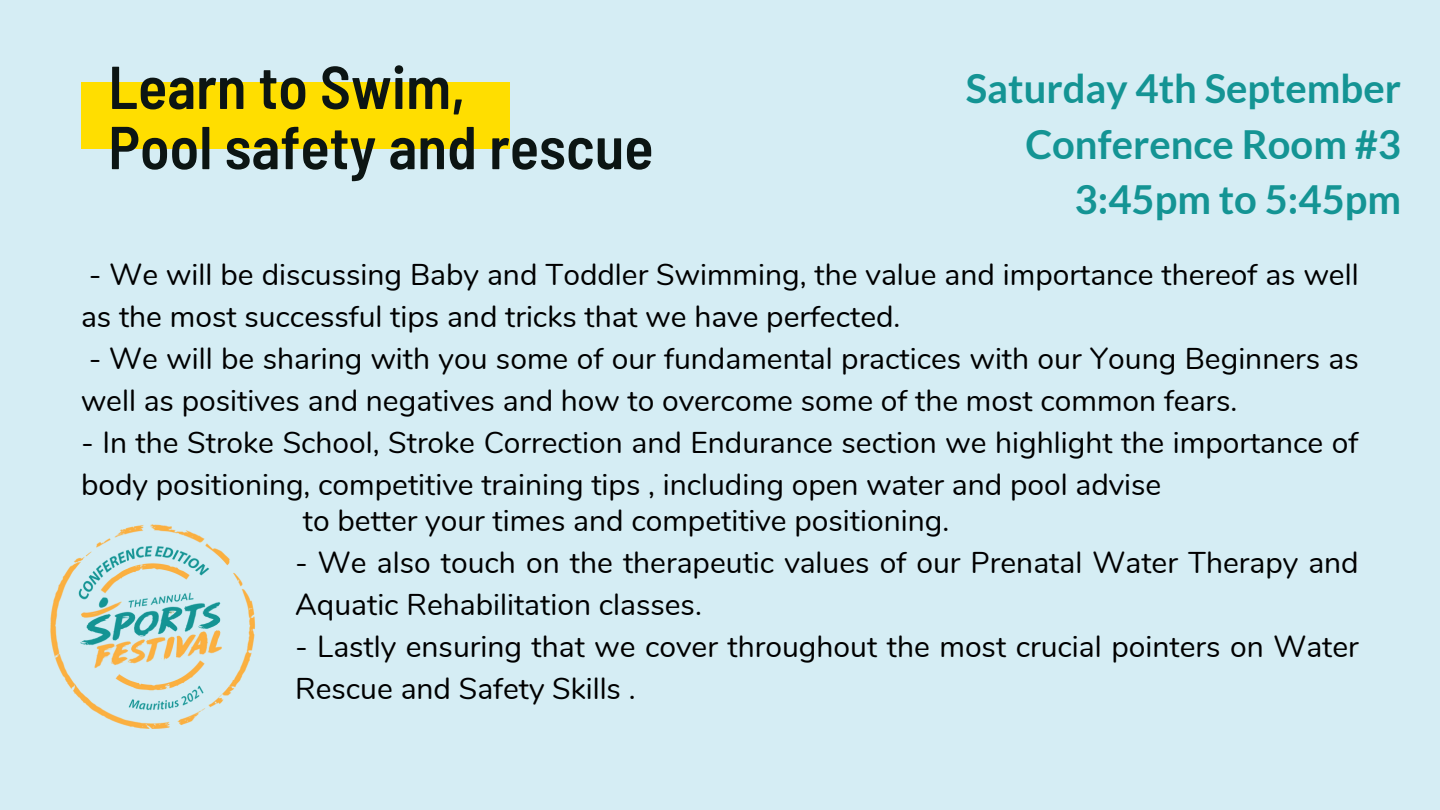
<style>
.page{position:relative;width:1440px;height:810px;background:#d5edf4}
.page>*{position:absolute;margin:0;border:0;box-sizing:border-box;transform-origin:0 0}
.t1{font:600 semi-condensed 60.4px "Barlow";color:#0c1513}
.t2{font:700 40px "Lato";color:#149494}
.t3{font:30px/42px "Nunito";color:#000}
</style>
<div class="page">
<div style="left:81px;top:82px;width:428px;height:67px;background:#ffde00"></div>
<img style="left:50px;top:524px;width:206px;height:205px">
<p class="t1" style="left:108px;top:49px;width:358px">Learn to Swim,</p>
<p class="t1" style="left:108px;top:109px;width:547px">Pool safety and rescue</p>
<p class="t2" style="left:966px;top:64px;width:437px">Saturday 4th September</p>
<p class="t2" style="left:1025px;top:119px;width:377px">Conference Room #3</p>
<p class="t2" style="left:1075px;top:175px;width:328px">3:45pm to 5:45pm</p>
<p class="t3" style="left:81px;top:254px;width:1279px">- We will be discussing Baby and Toddler Swimming, the value and importance thereof as well as the most successful tips and tricks that we have perfected.</p>
<p class="t3" style="left:81px;top:338px;width:1279px">- We will be sharing with you some of our fundamental practices with our Young Beginners as well as positives and negatives and how to overcome some of the most common fears.</p>
<p class="t3" style="left:81px;top:422px;width:1279px">- In the Stroke School, Stroke Correction and Endurance section we highlight the importance of body positioning, competitive training tips , including open water and pool advise</p>
<p class="t3" style="left:303px;top:500px;width:648px">to better your times and competitive positioning.</p>
<p class="t3" style="left:295px;top:542px;width:1065px">- We also touch on the therapeutic values of our Prenatal Water Therapy and<br>Aquatic Rehabilitation classes.</p>
<p class="t3" style="left:295px;top:626px;width:1065px">- Lastly ensuring that we cover throughout the most crucial pointers on Water<br>Rescue and Safety Skills .</p>
</div>
